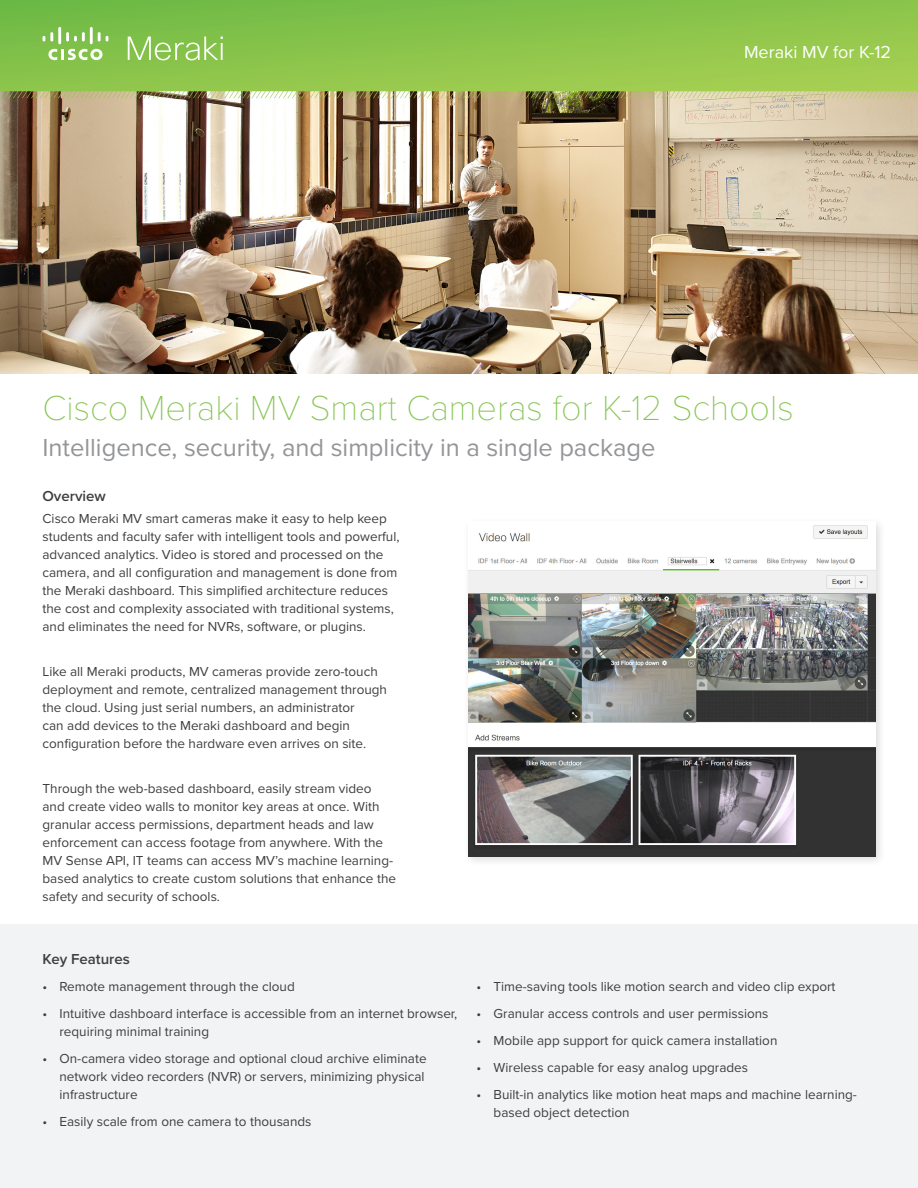
<style>
.page{position:relative;width:918px;height:1188px;background:#fff}
.page>*{position:absolute;margin:0;border:0;box-sizing:border-box;transform-origin:0 0}
.t1{font:100 36px "Proxima Nova T";color:#86c551}
.Bullets{font:25.5px "Proxima Nova";color:#939598}
.Main_Title{font:18px "Proxima Nova";color:#fff}
.Solution_Guide_Bulle{font:600 15px "Proxima Nova";color:#3e3e3f}
.t2{font:13.5px/18px "Proxima Nova";color:#3e3e3f}
</style>
<div class="page">
<div style="left:0;top:924px;width:918px;height:264px;background:#f2f3f4"></div>
<img style="left:0;top:98px;width:918px;height:276px">
<div style="left:463px;top:517px;width:423px;height:350px;background:#231f20;opacity:.15"></div>
<img style="left:468px;top:522px;width:407px;height:334px">
<svg style="left:0;top:0;width:918px;height:98px;background:#8ec24f"></svg>
<svg style="left:48px;top:49px;width:55px;height:11px"></svg>
<svg style="left:43px;top:32px;width:10px;height:10px"></svg>
<hr style="left:58px;top:27px;width:3px;height:17px;background:#fff">
<svg style="left:66px;top:32px;width:19px;height:10px"></svg>
<hr style="left:90px;top:27px;width:3px;height:17px;background:#fff">
<svg style="left:98px;top:32px;width:10px;height:10px"></svg>
<svg style="left:128px;top:37px;width:95px;height:23px;background:#9fcf73"></svg>
<p class="Main_Title" style="left:744px;top:39px;width:149px">Meraki MV for K-12</p>
<p class="t1" style="left:43px;top:381px;width:753px">Cisco Meraki MV Smart Cameras for K-12 Schools</p>
<p class="Bullets" style="left:43px;top:428px;width:615px">Intelligence, security, and simplicity in a single package</p>
<p class="Solution_Guide_Bulle" style="left:43px;top:484px;width:65px">Overview</p>
<p class="t2" style="left:43px;top:509px;width:359px">Cisco Meraki MV smart cameras make it easy to help keep students and faculty safer with intelligent tools and powerful, advanced analytics. Video is stored and processed on the camera, and all configuration and management is done from the Meraki dashboard. This simplified architecture reduces the cost and complexity associated with traditional systems, and eliminates the need for NVRs, software, or plugins.</p>
<p class="t2" style="left:43px;top:662px;width:346px">Like all Meraki products, MV cameras provide zero-touch deployment and remote, centralized management through the cloud. Using just serial numbers, an administrator<br>can add devices to the Meraki dashboard and begin configuration before the hardware even arrives on site.</p>
<p class="t2" style="left:43px;top:779px;width:355px">Through the web-based dashboard, easily stream video and create video walls to monitor key areas at once. With granular access permissions, department heads and law enforcement can access footage from anywhere. With the MV Sense API, IT teams can access MV’s machine learning&shy;based analytics to create custom solutions that enhance the safety and security of schools.</p>
<p class="Solution_Guide_Bulle" style="left:43px;top:948px;width:89px">Key Features</p>
<p class="t2" style="left:43px;top:977px;width:254px">• Remote management through the cloud</p>
<p class="t2" style="left:60px;top:1004px;width:399px;text-indent:-17px">• Intuitive dashboard interface is accessible from an internet browser, requiring minimal training</p>
<p class="t2" style="left:60px;top:1049px;width:369px;text-indent:-17px">• On-camera video storage and optional cloud archive eliminate network video recorders (NVR) or servers, minimizing physical infrastructure</p>
<p class="t2" style="left:43px;top:1112px;width:271px">• Easily scale from one camera to thousands</p>
<p class="t2" style="left:477px;top:977px;width:360px">• Time-saving tools like motion search and video clip export</p>
<p class="t2" style="left:477px;top:1004px;width:293px">• Granular access controls and user permissions</p>
<p class="t2" style="left:477px;top:1031px;width:302px">• Mobile app support for quick camera installation</p>
<p class="t2" style="left:477px;top:1058px;width:273px">• Wireless capable for easy analog upgrades</p>
<p class="t2" style="left:494px;top:1085px;width:365px;text-indent:-17px">• Built-in analytics like motion heat maps and machine learning&shy;based object detection</p>
</div>
